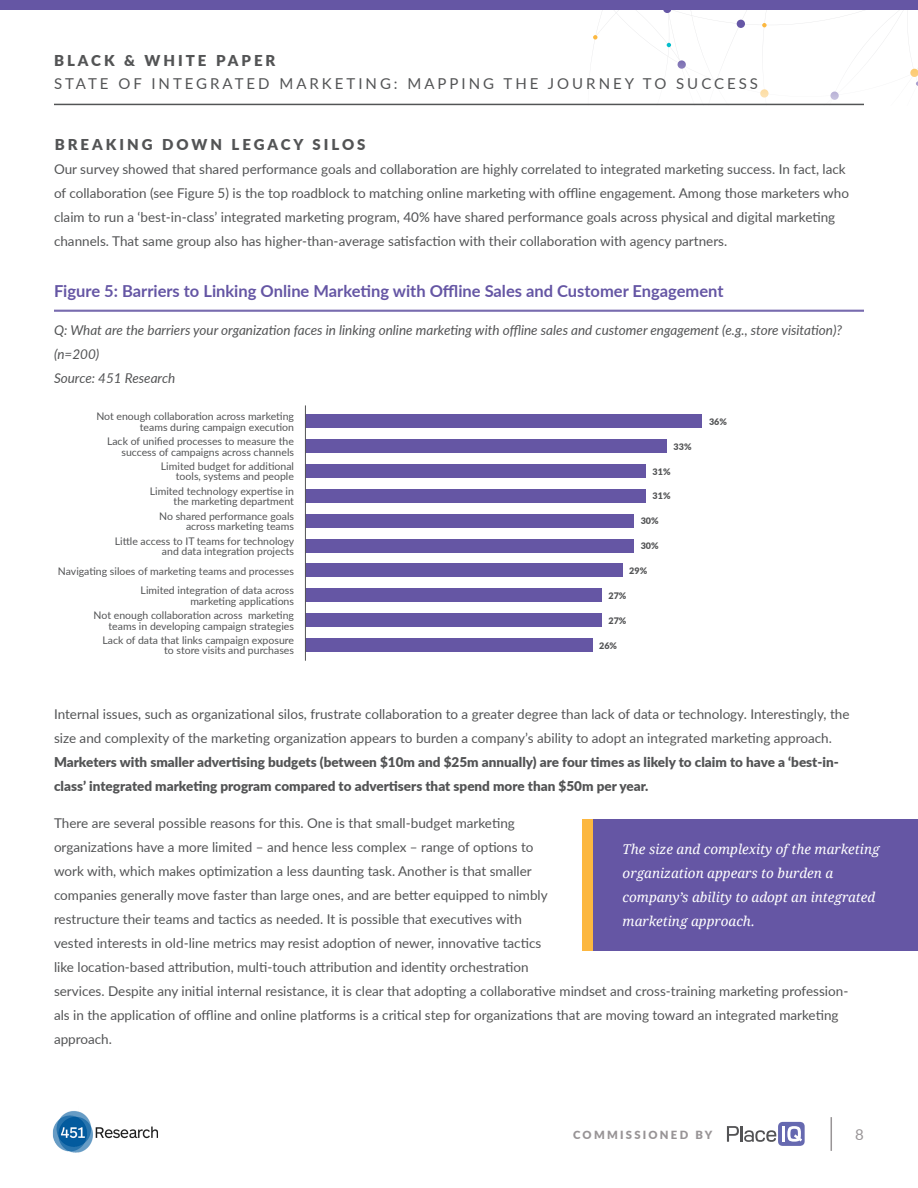
<style>
.page{position:relative;width:918px;height:1188px;background:#fff}
.page>*{position:absolute;margin:0;border:0;box-sizing:border-box;transform-origin:0 0}
.Chart_Title{font:700 16.5px "Lato";color:#6556a4}
.t1{font:15px "Lato";letter-spacing:.2em;color:#535455}
.Second-Level_Header{font:900 15px "Lato";letter-spacing:.2em;color:#535455}
.t2{font:15px "Lato";color:#989496}
.Body_Copy{font:13.5px/24px "Lato";color:#535455}
.Question{font:italic 13.5px/24px "Lato";color:#535455}
.Pull_Quote{font:italic 13.5px/24px "Droid Serif";color:#fff}
.t3{font:900 11.25px "Lato";letter-spacing:.2em;color:#989496}
.t4{font:10.5px/10.5px "Lato";color:#535455;text-align:right}
.t5{font:900 9px "Lato";color:#535455}
.s1{font-weight:900}
</style>
<div class="page">
<svg style="left:576px;top:10px;width:342px;height:94px"></svg>
<img style="left:52px;top:1111px;width:106px;height:42px">
<svg style="left:727px;top:1126px;width:49px;height:16px"></svg>
<div style="left:778px;top:1122px;width:27px;height:24px;background:#6669b0;border-radius:5px"></div>
<svg style="left:787px;top:1126px;width:15px;height:16px"></svg>
<hr style="left:782px;top:1126px;width:3px;height:16px;background:#fff">
<hr style="left:831px;top:1117px;width:1px;height:34px;background:#989496">
<hr style="left:54px;top:310px;width:810px;height:1px;background:#6556a4">
<hr style="left:54px;top:311px;width:810px;height:1px;background:#6556a4">
<div style="left:305px;top:414px;width:397px;height:14px;background:#6556a4"></div>
<div style="left:305px;top:439px;width:362px;height:14px;background:#6556a4"></div>
<div style="left:305px;top:464px;width:341px;height:14px;background:#6556a4"></div>
<div style="left:305px;top:489px;width:341px;height:14px;background:#6556a4"></div>
<div style="left:305px;top:514px;width:329px;height:13px;background:#6556a4"></div>
<div style="left:305px;top:539px;width:329px;height:13px;background:#6556a4"></div>
<div style="left:305px;top:564px;width:318px;height:13px;background:#6556a4"></div>
<div style="left:305px;top:613px;width:297px;height:14px;background:#6556a4"></div>
<div style="left:305px;top:588px;width:297px;height:14px;background:#6556a4"></div>
<div style="left:305px;top:638px;width:287px;height:14px;background:#6556a4"></div>
<hr style="left:305px;top:405px;width:1px;height:256px;background:#535455">
<div style="left:582px;top:819px;width:336px;height:132px;background:#6556a4"></div>
<div style="left:582px;top:819px;width:10px;height:132px;background:#fcb740"></div>
<hr style="left:54px;top:104px;width:810px;height:1px;background:#535455">
<div style="left:0;top:0;width:918px;height:10px;background:#6556a4"></div>
<p class="Second-Level_Header" style="left:54px;top:49px;width:223px">BLACK &amp; WHITE PAPER</p>
<p class="t1" style="left:54px;top:72px;width:706px">STATE OF INTEGRATED MARKETING: MAPPING THE JOURNEY TO SUCCESS</p>
<p class="Second-Level_Header" style="left:55px;top:134px;width:312px">BREAKING DOWN LEGACY SILOS</p>
<p class="Body_Copy" style="left:54px;top:157px;width:797px">Our survey showed that shared performance goals and collaboration are highly correlated to integrated marketing success. In fact, lack of collaboration (see Figure 5) is the top roadblock to matching online marketing with offline engagement. Among those marketers who claim to run a ‘best-in-class’ integrated marketing program, 40% have shared performance goals across physical and digital marketing channels. That same group also has higher-than-average satisfaction with their collaboration with agency partners.</p>
<p class="Chart_Title" style="left:54px;top:279px;width:671px">Figure 5: Barriers to Linking Online Marketing with Offline Sales and Customer Engagement</p>
<p class="Question" style="left:54px;top:317px;width:790px">Q: What are the barriers your organization faces in linking online marketing with offline sales and customer engagement (e.g., store visitation)? (n=200)</p>
<p class="Question" style="left:54px;top:365px;width:123px">Source: 451 Research</p>
<p class="t5" style="left:709px;top:415px;width:19px">36%</p>
<p class="t5" style="left:674px;top:440px;width:19px">33%</p>
<p class="t5" style="left:653px;top:464px;width:19px">31%</p>
<p class="t5" style="left:653px;top:489px;width:19px">31%</p>
<p class="t5" style="left:641px;top:514px;width:19px">30%</p>
<p class="t5" style="left:641px;top:539px;width:19px">30%</p>
<p class="t5" style="left:629px;top:564px;width:19px">29%</p>
<p class="t4" style="left:96px;top:411px;width:199px">Not enough collaboration across marketing teams during campaign execution</p>
<p class="t4" style="left:107px;top:436px;width:188px">Lack of unified processes to measure the success of campaigns across channels</p>
<p class="t4" style="left:161px;top:460px;width:135px">Limited budget for additional tools, systems and people</p>
<p class="t4" style="left:150px;top:485px;width:146px">Limited technology expertise in the marketing department</p>
<p class="t4" style="left:159px;top:510px;width:136px">No shared performance goals across marketing teams</p>
<p class="t4" style="left:115px;top:535px;width:181px">Little access to IT teams for technology and data integration projects</p>
<p class="t4" style="left:58px;top:561px;width:238px;line-height:19.6px">Navigating siloes of marketing teams and processes<br>Limited integration of data across</p>
<p class="t4" style="left:94px;top:593px;width:202px;line-height:14.4px">marketing applications<br>Not enough collaboration across marketing</p>
<p class="t4" style="left:109px;top:620px;width:187px">teams in developing campaign strategies</p>
<p class="t5" style="left:609px;top:589px;width:19px">27%</p>
<p class="t5" style="left:609px;top:614px;width:19px">27%</p>
<p class="t4" style="left:102px;top:634px;width:193px">Lack of data that links campaign exposure to store visits and purchases</p>
<p class="t5" style="left:599px;top:639px;width:19px">26%</p>
<p class="Body_Copy" style="left:54px;top:701px;width:797px">Internal issues, such as organizational silos, frustrate collaboration to a greater degree than lack of data or technology. Interestingly, the size and complexity of the marketing organization appears to burden a company’s ability to adopt an integrated marketing approach.<br><span class="s1">Marketers with smaller advertising budgets (between $10m and $25m annually) are four times as likely to claim to have a ‘best-in&shy;class’ integrated marketing program compared to advertisers that spend more than $50m per year.</span></p>
<p class="Body_Copy" style="left:54px;top:811px;width:796px">There are several possible reasons for this. One is that small-budget marketing<br>organizations have a more limited – and hence less complex – range of options to<br>work with, which makes optimization a less daunting task. Another is that smaller<br>companies generally move faster than large ones, and are better equipped to nimbly<br>restructure their teams and tactics as needed. It is possible that executives with<br>vested interests in old-line metrics may resist adoption of newer, innovative tactics<br>like location-based attribution, multi-touch attribution and identity orchestration<br>services. Despite any initial internal resistance, it is clear that adopting a collaborative mindset and cross-training marketing profession&shy;als in the application of offline and online platforms is a critical step for organizations that are moving toward an integrated marketing approach.</p>
<p class="Pull_Quote" style="left:623px;top:837px;width:258px">The size and complexity of the marketing organization appears to burden a company’s ability to adopt an integrated marketing approach.</p>
<p class="t3" style="left:573px;top:1126px;width:141px">COMMISSIONED BY</p>
<p class="t2" style="left:855px;top:1124px;width:10px">8</p>
</div>
